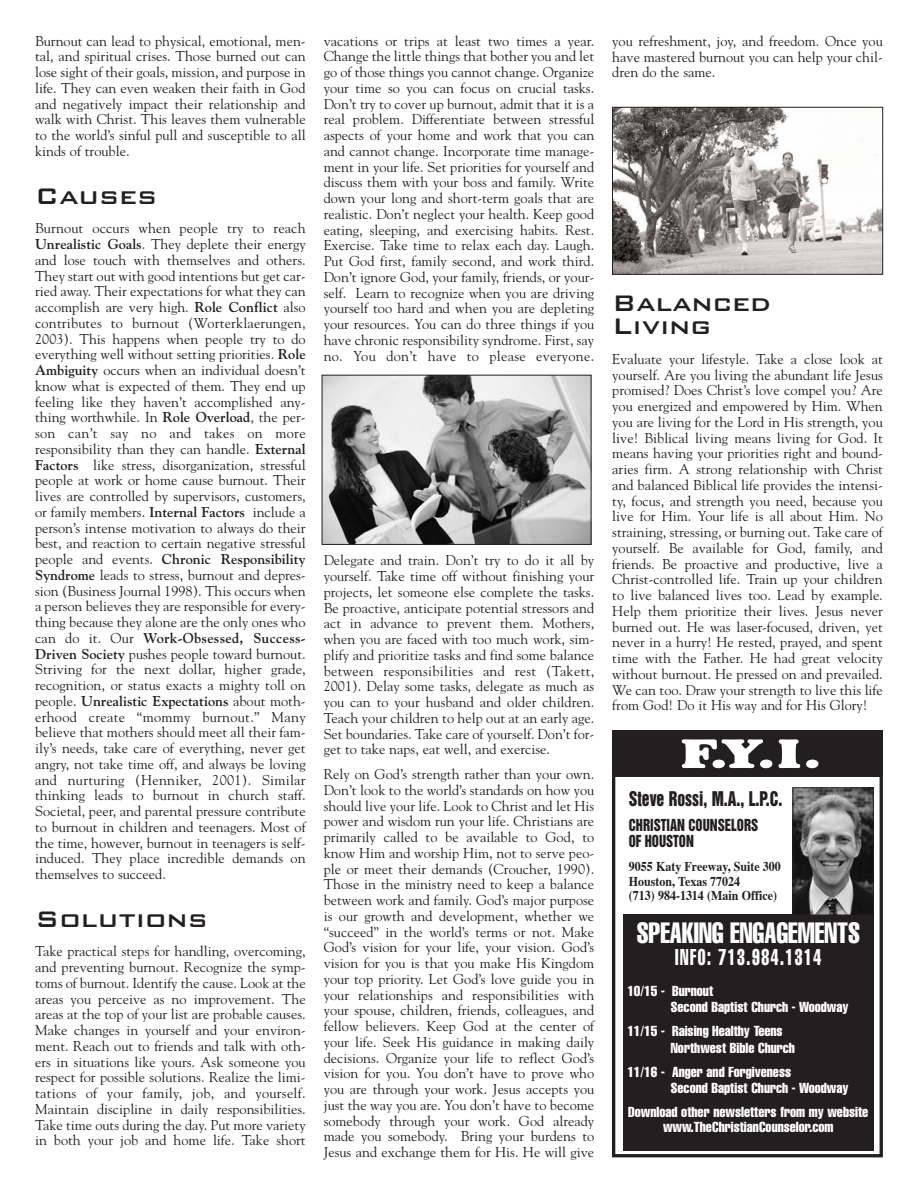
<style>
.page{position:relative;width:918px;height:1188px;background:#fff}
.page>*{position:absolute;margin:0;border:0;box-sizing:border-box;transform-origin:0 0}
.t1{font:41.85px "Goudy Heavyface";color:#fff;scale:1.35 1}
.t2{font:500 30px/23.2px "Bank Gothic BT";color:#231f20}
.t3{font:extra-condensed 28.95px "Helvetica";color:#fff;scale:.89 1}
.t4{font:extra-condensed 22.5px "Helvetica";letter-spacing:.095em;color:#fff;scale:.75 1}
.t5{font:18.6px "Helvetica Inserat";color:#231f20;scale:.84 1}
.t6{font:15.15px/16px "Helvetica Inserat";color:#231f20;scale:.84 1}
.t7{font:14.25px/15.8px "Goudy";color:#231f20;text-align:justify}
.t8{font:extra-condensed 14.25px/16.5px "Helvetica";color:#fff}
.t9{font:700 13.5px/14.4px "Times";color:#231f20;scale:.89 1}
.s1{font-weight:700}
</style>
<div class="page">
<div style="left:612px;top:733px;width:271px;height:424px;border:3px solid #231f20"></div>
<div style="left:623px;top:914px;width:251px;height:237px;background:#231f20"></div>
<div style="left:612px;top:731px;width:271px;height:46px;background:#231f20"></div>
<img style="left:795px;top:790px;width:77px;height:123px">
<div style="left:793px;top:788px;width:81px;height:127px;border:1px solid #231f20"></div>
<img style="left:324px;top:377px;width:265px;height:166px">
<div style="left:322px;top:375px;width:269px;height:170px;border:1px solid #231f20"></div>
<img style="left:614px;top:109px;width:267px;height:163px">
<div style="left:612px;top:107px;width:271px;height:167px;border:1px solid #231f20"></div>
<p class="t7" style="left:35px;top:34px;width:272px">Burnout can lead to physical, emotional, men&shy;tal, and spiritual crises. Those burned out can lose sight of their goals, mission, and purpose in life. They can even weaken their faith in God and negatively impact their relationship and walk with Christ. This leaves them vulnerable to the world’s sinful pull and susceptible to all kinds of trouble.</p>
<h2 class="t2" style="left:35px;top:182px;width:124px">Causes</h2>
<p class="t7" style="left:35px;top:222px;width:272px">Burnout occurs when people try to reach <span class="s1">Unrealistic Goals</span>. They deplete their energy and lose touch with themselves and others.<br>They start out with good intentions but get car&shy;ried away. Their expectations for what they can accomplish are very high. <span class="s1">Role Conflict</span> also contributes to burnout (Worterklaerungen, 2003). This happens when people try to do everything well without setting priorities. <span class="s1">Role Ambiguity</span> occurs when an individual doesn’t know what is expected of them. They end up feeling like they haven’t accomplished any&shy;thing worthwhile. In <span class="s1">Role Overload</span>, the per&shy;son can’t say no and takes on more responsibility than they can handle. <span class="s1">External Factors</span> like stress, disorganization, stressful people at work or home cause burnout. Their lives are controlled by supervisors, customers, or family members. <span class="s1">Internal Factors</span> include a person’s intense motivation to always do their best, and reaction to certain negative stressful people and events. <span class="s1">Chronic Responsibility Syndrome</span> leads to stress, burnout and depres&shy;sion (Business Journal 1998). This occurs when a person believes they are responsible for every&shy;thing because they alone are the only ones who can do it. Our <span class="s1">Work-Obsessed, Success-Driven Society</span> pushes people toward burnout.<br>Striving for the next dollar, higher grade, recognition, or status exacts a mighty toll on people. <span class="s1">Unrealistic Expectations</span> about moth&shy;erhood create “mommy burnout.” Many believe that mothers should meet all their fam&shy;ily’s needs, take care of everything, never get angry, not take time off, and always be loving and nurturing (Henniker, 2001). Similar thinking leads to burnout in church staff.<br>Societal, peer, and parental pressure contribute to burnout in children and teenagers. Most of the time, however, burnout in teenagers is self&shy;induced. They place incredible demands on themselves to succeed.</p>
<h2 class="t2" style="left:35px;top:905px;width:174px">Solutions</h2>
<p class="t7" style="left:35px;top:945px;width:272px">Take practical steps for handling, overcoming, and preventing burnout. Recognize the symp&shy;toms of burnout. Identify the cause. Look at the areas you perceive as no improvement. The areas at the top of your list are probable causes.<br>Make changes in yourself and your environ&shy;ment. Reach out to friends and talk with oth&shy;ers in situations like yours. Ask someone you respect for possible solutions. Realize the limi&shy;tations of your family, job, and yourself.<br>Maintain discipline in daily responsibilities.<br>Take time outs during the day. Put more variety in both your job and home life. Take short</p>
<p class="t7" style="left:324px;top:34px;width:272px">vacations or trips at least two times a year.<br>Change the little things that bother you and let go of those things you cannot change. Organize your time so you can focus on crucial tasks.<br>Don’t try to cover up burnout, admit that it is a real problem. Differentiate between stressful aspects of your home and work that you can and cannot change. Incorporate time manage&shy;ment in your life. Set priorities for yourself and discuss them with your boss and family. Write down your long and short-term goals that are realistic. Don’t neglect your health. Keep good eating, sleeping, and exercising habits. Rest.<br>Exercise. Take time to relax each day. Laugh.<br>Put God first, family second, and work third.<br>Don’t ignore God, your family, friends, or your&shy;self. Learn to recognize when you are driving yourself too hard and when you are depleting your resources. You can do three things if you have chronic responsibility syndrome. First, say no. You don’t have to please everyone.</p>
<p class="t7" style="left:324px;top:554px;width:272px">Delegate and train. Don’t try to do it all by yourself. Take time off without finishing your projects, let someone else complete the tasks.<br>Be proactive, anticipate potential stressors and act in advance to prevent them. Mothers, when you are faced with too much work, sim&shy;plify and prioritize tasks and find some balance between responsibilities and rest (Takett, 2001). Delay some tasks, delegate as much as you can to your husband and older children.<br>Teach your children to help out at an early age.<br>Set boundaries. Take care of yourself. Don’t for&shy;get to take naps, eat well, and exercise.</p>
<p class="t7" style="left:324px;top:768px;width:272px">Rely on God’s strength rather than your own.<br>Don’t look to the world’s standards on how you should live your life. Look to Christ and let His power and wisdom run your life. Christians are primarily called to be available to God, to know Him and worship Him, not to serve peo&shy;ple or meet their demands (Croucher, 1990).<br>Those in the ministry need to keep a balance between work and family. God’s major purpose is our growth and development, whether we “succeed” in the world’s terms or not. Make God’s vision for your life, your vision. God’s vision for you is that you make His Kingdom your top priority. Let God’s love guide you in your relationships and responsibilities with your spouse, children, friends, colleagues, and fellow believers. Keep God at the center of your life. Seek His guidance in making daily decisions. Organize your life to reflect God’s vision for you. You don’t have to prove who you are through your work. Jesus accepts you just the way you are. You don’t have to become somebody through your work. God already made you somebody. Bring your burdens to Jesus and exchange them for His. He will give</p>
<p class="t7" style="left:612px;top:34px;width:272px">you refreshment, joy, and freedom. Once you have mastered burnout you can help your chil&shy;dren do the same.</p>
<h2 class="t2" style="left:612px;top:289px;width:160px">Balanced<br>Living</h2>
<p class="t7" style="left:612px;top:352px;width:272px">Evaluate your lifestyle. Take a close look at yourself. Are you living the abundant life Jesus promised? Does Christ’s love compel you? Are you energized and empowered by Him. When you are living for the Lord in His strength, you live! Biblical living means living for God. It means having your priorities right and bound&shy;aries firm. A strong relationship with Christ and balanced Biblical life provides the intensi&shy;ty, focus, and strength you need, because you live for Him. Your life is all about Him. No straining, stressing, or burning out. Take care of yourself. Be available for God, family, and friends. Be proactive and productive, live a Christ-controlled life. Train up your children to live balanced lives too. Lead by example.<br>Help them prioritize their lives. Jesus never burned out. He was laser-focused, driven, yet never in a hurry! He rested, prayed, and spent time with the Father. He had great velocity without burnout. He pressed on and prevailed.<br>We can too. Draw your strength to live this life from God! Do it His way and for His Glory!</p>
<h1 class="t1" style="left:680px;top:738px;width:106px">F.Y.I.</h1>
<h3 class="t5" style="left:629px;top:791px;width:184px">Steve Rossi, M.A., L.P.C.</h3>
<p class="t6" style="left:629px;top:818px;width:156px">CHRISTIAN COUNSELORS<br>OF HOUSTON</p>
<p class="t9" style="left:629px;top:861px;width:172px">9055 Katy Freeway, Suite 300<br>Houston, Texas 77024<br>(713) 984-1314 (Main Office)</p>
<h3 class="t3" style="left:637px;top:922px;width:252px">SPEAKING ENGAGEMENTS</h3>
<h3 class="t4" style="left:675px;top:949px;width:196px">INFO: 713.984.1314</h3>
<p class="t8" style="left:671px;top:983px;width:179px;text-indent:-44px">10/15 - Burnout<br>Second Baptist Church - Woodway</p>
<p class="t8" style="left:671px;top:1024px;width:126px;text-indent:-43px">11/15 - Raising Healthy Teens<br>Northwest Bible Church</p>
<p class="t8" style="left:671px;top:1064px;width:179px;text-indent:-44px">11/16 - Anger and Forgiveness<br>Second Baptist Church - Woodway</p>
<p class="t8" style="left:628px;top:1106px;width:242px;line-height:15px;text-align:center">Download other newsletters from my website www.TheChristianCounselor.com</p>
</div>
